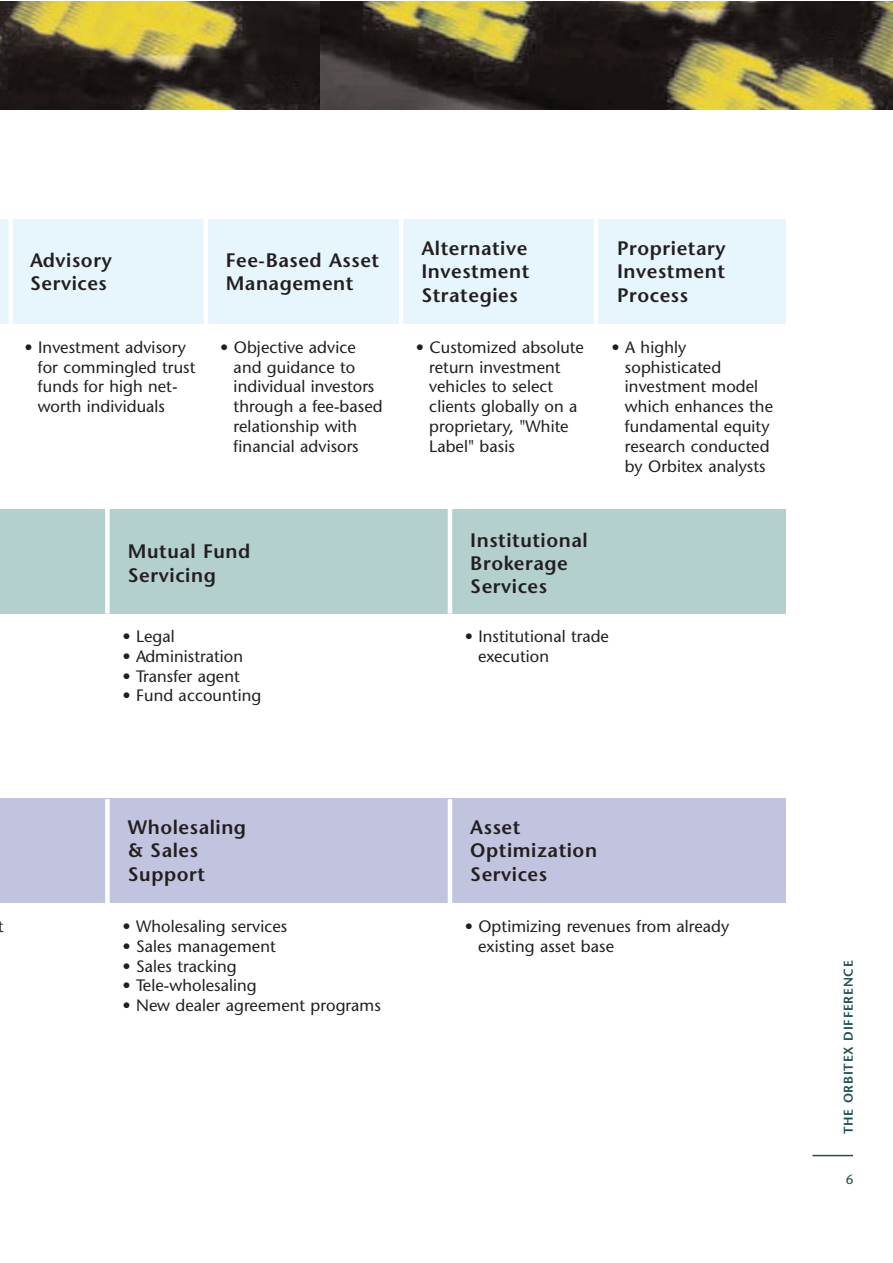
<style>
.page{position:relative;width:893px;height:1263px;background:#fff}
.page>*{position:absolute;margin:0;border:0;box-sizing:border-box;transform-origin:0 0}
.t1{font:600 19.5px/23.4px "Stone Sans";letter-spacing:.03em;color:#231f20}
.t2{font:16.5px/19.8px "Stone Sans";letter-spacing:.005em;color:#231f20}
.t3{font:13.5px "Stone Sans";color:#1b5351}
.t4{font:600 12.75px "Stone Sans";letter-spacing:.055em;color:#1b5351}
</style>
<div class="page">
<hr style="left:812px;top:1155px;width:41px;height:1px;background:#1b5351">
<div style="left:0;top:220px;width:785px;height:104px;background:#e7f5fc"></div>
<div style="left:0;top:509px;width:785px;height:104px;background:#b3cfce"></div>
<div style="left:0;top:798px;width:785px;height:104px;background:#c2c4df"></div>
<img style="left:0;top:2px;width:320px;height:108px">
<img style="left:320px;top:2px;width:572px;height:108px">
<hr style="left:9px;top:219px;width:4px;height:114px;background:#fff">
<div style="left:203px;top:219px;width:5px;height:114px;background:#fff"></div>
<hr style="left:399px;top:219px;width:4px;height:114px;background:#fff">
<div style="left:593px;top:219px;width:5px;height:114px;background:#fff"></div>
<div style="left:105px;top:508px;width:5px;height:106px;background:#fff"></div>
<div style="left:447px;top:508px;width:5px;height:106px;background:#fff"></div>
<div style="left:105px;top:799px;width:5px;height:106px;background:#fff"></div>
<div style="left:447px;top:799px;width:5px;height:106px;background:#fff"></div>
<p class="t1" style="left:30px;top:250px;width:83px">Advisory<br>Services</p>
<p class="t1" style="left:226px;top:250px;width:155px">Fee-Based Asset<br>Management</p>
<p class="t1" style="left:421px;top:238px;width:109px;text-align:justify">Alternative Investment Strategies</p>
<p class="t1" style="left:617px;top:238px;width:110px;text-align:justify">Proprietary Investment Process</p>
<p class="t2" style="left:38px;top:339px;width:159px;text-indent:-13px">• Investment advisory for commingled trust funds for high net&shy;worth individuals</p>
<p class="t2" style="left:234px;top:339px;width:150px;text-indent:-13px">• Objective advice and guidance to individual investors through a fee-based relationship with financial advisors</p>
<p class="t2" style="left:429px;top:339px;width:156px;text-indent:-13px">• Customized absolute return investment vehicles to select clients globally on a proprietary, "White<br>Label" basis</p>
<p class="t2" style="left:625px;top:339px;width:150px;text-indent:-13px">• A highly sophisticated investment model which enhances the fundamental equity research conducted by Orbitex analysts</p>
<p class="t1" style="left:128px;top:542px;width:124px">Mutual Fund<br>Servicing</p>
<p class="t1" style="left:470px;top:530px;width:119px">Institutional<br>Brokerage<br>Services</p>
<p class="t2" style="left:122px;top:628px;width:54px">• Legal</p>
<p class="t2" style="left:122px;top:648px;width:122px">• Administration</p>
<p class="t2" style="left:122px;top:668px;width:119px">• Transfer agent</p>
<p class="t2" style="left:122px;top:688px;width:140px">• Fund accounting</p>
<p class="t2" style="left:478px;top:628px;width:132px;text-indent:-13px">• Institutional trade execution</p>
<p class="t1" style="left:128px;top:817px;width:120px">Wholesaling &amp; Sales<br>Support</p>
<p class="t1" style="left:470px;top:817px;width:128px">Asset<br>Optimization<br>Services</p>
<p class="t2" style="left:-3px;top:918px;width:7px">t</p>
<p class="t2" style="left:122px;top:918px;width:166px">• Wholesaling services</p>
<p class="t2" style="left:122px;top:938px;width:155px">• Sales management</p>
<p class="t2" style="left:122px;top:958px;width:116px">• Sales tracking</p>
<p class="t2" style="left:122px;top:977px;width:136px">• Tele-wholesaling</p>
<p class="t2" style="left:122px;top:997px;width:260px">• New dealer agreement programs</p>
<p class="t2" style="left:478px;top:918px;width:253px;text-indent:-13px">• Optimizing revenues from already existing asset base</p>
<p class="t4" style="left:843px;top:1134px;width:175px;rotate:-90deg">THE ORBITEX DIFFERENCE</p>
<p class="t3" style="left:845px;top:1174px;width:9px">6</p>
</div>
